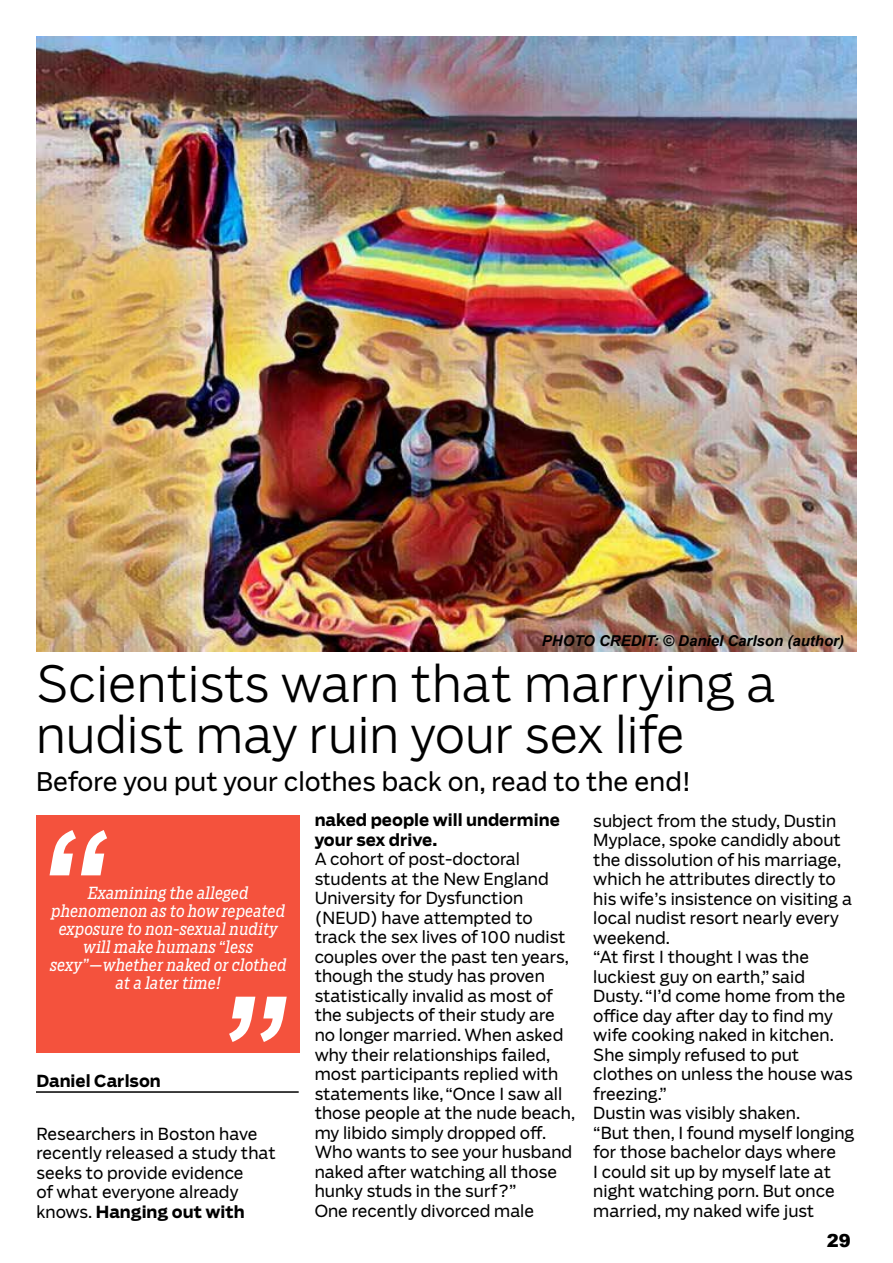
<style>
.page{position:relative;width:893px;height:1263px;background:#fff}
.page>*{position:absolute;margin:0;border:0;box-sizing:border-box;transform-origin:0 0}
.t1{font:italic 180px "Boomer Serif Cond";color:#fff}
.t2{font:300 49.5px/51px "Boomer";color:#000}
.t3{font:25.5px "Boomer";color:#000}
.t4{font:900 18px "Arial";color:#000}
.t5{font:16.5px/19.5px "Boomer";color:#000}
.t6{font:italic 16.5px/18px "Boomer Serif Cond";color:#fff;text-align:center}
.t7{font:700 16.5px/19.5px "Boomer";color:#000}
.t8{font:italic 700 15px "Arial";color:#000}
.s1{font-weight:700}
</style>
<div class="page">
<img style="left:36px;top:36px;width:821px;height:616px">
<hr style="left:36px;top:1091px;width:263px;height:2px;background:#000">
<div style="left:36px;top:815px;width:264px;height:238px;background:#f4523d"></div>
<p class="t8" style="left:542px;top:631px;width:304px">PHOTO CREDIT: © Daniel Carlson (author)</p>
<h2 class="t2" style="left:36px;top:658px;width:741px">Scientists warn that marrying a nudist may ruin your sex life</h2>
<h3 class="t3" style="left:36px;top:767px;width:657px">Before you put your clothes back on, read to the end!</h3>
<h1 class="t1" style="left:33px;top:792px;width:72px">“</h1>
<p class="t6" style="left:50px;top:884px;width:238px">Examining the alleged phenomenon as to how repeated exposure to non-sexual nudity will make humans “less sexy”—whether naked or clothed</p>
<p class="t6" style="left:115px;top:974px;width:107px">at a later time!</p>
<h1 class="t1" style="left:303px;top:1079px;width:72px;rotate:-180deg">“</h1>
<p class="t7" style="left:37px;top:1071px;width:126px">Daniel Carlson</p>
<p class="t5" style="left:37px;top:1124px;width:241px">Researchers in Boston have recently released a study that seeks to provide evidence<br>of what everyone already knows. <span class="s1">Hanging out with</span></p>
<p class="t7" style="left:315px;top:810px;width:247px">naked people will undermine your sex drive.</p>
<p class="t5" style="left:315px;top:849px;width:262px">A cohort of post-doctoral students at the New England<br>University for Dysfunction (NEUD) have attempted to track the sex lives of 100 nudist couples over the past ten years, though the study has proven statistically invalid as most of the subjects of their study are no longer married. When asked why their relationships failed, most participants replied with statements like, “Once I saw all those people at the nude beach, my libido simply dropped off.<br>Who wants to see your husband naked after watching all those hunky studs in the surf?”<br>One recently divorced male</p>
<p class="t5" style="left:593px;top:811px;width:263px">subject from the study, Dustin<br>Myplace, spoke candidly about the dissolution of his marriage, which he attributes directly to his wife’s insistence on visiting a local nudist resort nearly every weekend.<br>“At first I thought I was the luckiest guy on earth,” said<br>Dusty. “I’d come home from the office day after day to find my wife cooking naked in kitchen.<br>She simply refused to put clothes on unless the house was freezing.”<br>Dustin was visibly shaken.<br>“But then, I found myself longing for those bachelor days where<br>I could sit up by myself late at night watching porn. But once married, my naked wife just</p>
<p class="t4" style="left:827px;top:1227px;width:26px">29</p>
</div>
